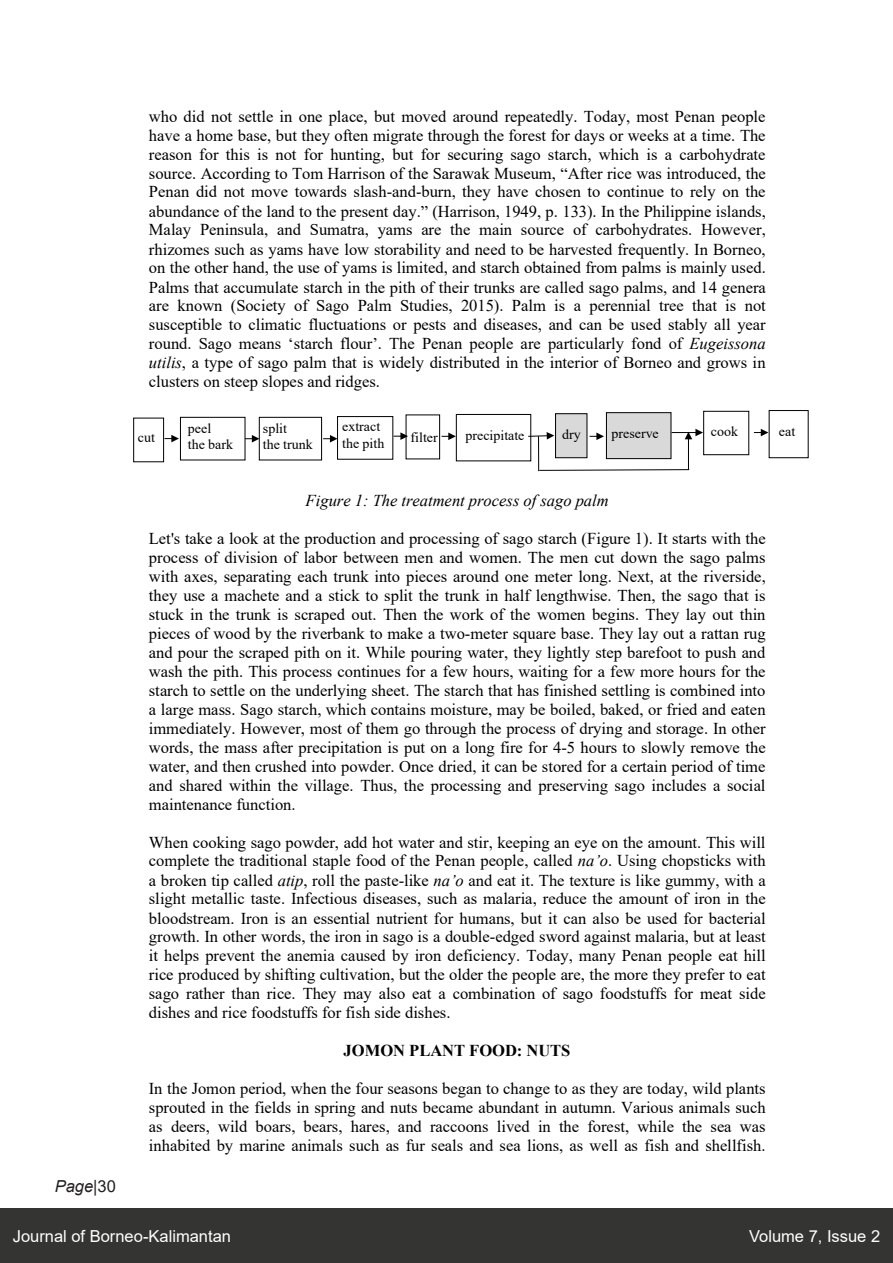
<style>
.page{position:relative;width:893px;height:1263px;background:#fff}
.page>*{position:absolute;margin:0;border:0;box-sizing:border-box;transform-origin:0 0}
.t1{font:16.5px/18.9px "Times New Roman";color:#000;text-align:justify}
.t2{font:16.5px "Arial";color:#fff}
.t3{font:italic 16.5px "Times New Roman";color:#000}
.t4{font:700 16.5px "Times New Roman";letter-spacing:-.005em;color:#000}
.t5{font:italic 16.5px "Arial";color:#231f20}
.t6{font:13.8px/16.6px "Times New Roman";color:#000}
.s1{font-style:italic}
.s2{font-style:normal}
</style>
<div class="page">
<div style="left:0;top:1209px;width:893px;height:54px;background:#343432"></div>
<div style="left:133px;top:418px;width:31px;height:44px;border:1px solid #000"></div>
<svg style="left:164px;top:435px;width:15px;height:7px"></svg>
<div style="left:180px;top:417px;width:65px;height:43px;border:1px solid #000"></div>
<svg style="left:323px;top:435px;width:14px;height:7px"></svg>
<svg style="left:394px;top:432px;width:12px;height:8px"></svg>
<div style="left:406px;top:414px;width:34px;height:45px;border:1px solid #000"></div>
<svg style="left:245px;top:435px;width:14px;height:7px"></svg>
<div style="left:456px;top:414px;width:75px;height:47px;border:1px solid #000"></div>
<div style="left:555px;top:414px;width:32px;height:44px;background:#d9d9d9"></div>
<div style="left:555px;top:413px;width:32px;height:45px;border:1px solid #000"></div>
<svg style="left:442px;top:432px;width:14px;height:8px"></svg>
<svg style="left:528px;top:432px;width:26px;height:7px"></svg>
<div style="left:606px;top:413px;width:65px;height:46px;background:#d9d9d9"></div>
<div style="left:606px;top:412px;width:65px;height:47px;border:1px solid #000"></div>
<div style="left:703px;top:411px;width:46px;height:44px;border:1px solid #000"></div>
<svg style="left:754px;top:429px;width:14px;height:7px"></svg>
<div style="left:769px;top:410px;width:40px;height:48px;border:1px solid #000"></div>
<hr style="left:538px;top:436px;width:1px;height:35px;background:#000">
<svg style="left:538px;top:469px;width:152px;height:2px"></svg>
<hr style="left:688px;top:438px;width:1px;height:32px;background:#000">
<svg style="left:672px;top:429px;width:31px;height:10px"></svg>
<svg style="left:590px;top:432px;width:14px;height:8px"></svg>
<div style="left:259px;top:417px;width:63px;height:43px;border:1px solid #000"></div>
<div style="left:337px;top:416px;width:56px;height:44px;border:1px solid #000"></div>
<p class="t1" style="left:149px;top:106px;width:618px">who did not settle in one place, but moved around repeatedly. Today, most Penan people have a home base, but they often migrate through the forest for days or weeks at a time. The reason for this is not for hunting, but for securing sago starch, which is a carbohydrate source. According to Tom Harrison of the Sarawak Museum, “After rice was introduced, the Penan did not move towards slash-and-burn, they have chosen to continue to rely on the abundance of the land to the present day.” (Harrison, 1949, p. 133). In the Philippine islands, Malay Peninsula, and Sumatra, yams are the main source of carbohydrates. However, rhizomes such as yams have low storability and need to be harvested frequently. In Borneo, on the other hand, the use of yams is limited, and starch obtained from palms is mainly used.<br>Palms that accumulate starch in the pith of their trunks are called sago palms, and 14 genera are known (Society of Sago Palm Studies, 2015). Palm is a perennial tree that is not susceptible to climatic fluctuations or pests and diseases, and can be used stably all year round. Sago means ‘starch flour’. The Penan people are particularly fond of <span class="s1">Eugeissona utilis</span>, a type of sago palm that is widely distributed in the interior of Borneo and grows in clusters on steep slopes and ridges.</p>
<p class="t6" style="left:138px;top:428px;width:19px">cut</p>
<p class="t6" style="left:188px;top:419px;width:47px">peel<br>the bark</p>
<p class="t6" style="left:342px;top:418px;width:44px">extract the pith</p>
<p class="t6" style="left:263px;top:419px;width:51px">split<br>the trunk</p>
<p class="t6" style="left:465px;top:427px;width:60px">precipitate</p>
<p class="t6" style="left:562px;top:426px;width:20px">dry</p>
<p class="t6" style="left:611px;top:424px;width:49px">preserve</p>
<p class="t6" style="left:711px;top:423px;width:29px">cook</p>
<p class="t6" style="left:779px;top:423px;width:18px">eat</p>
<p class="t6" style="left:410px;top:429px;width:29px">filter</p>
<p class="t5" style="left:55px;top:1175px;width:63px">Page<span class="s2">|30</span></p>
<p class="t3" style="left:306px;top:489px;width:305px">Figure 1: The treatment process of sago palm</p>
<p class="t1" style="left:149px;top:528px;width:618px">Let's take a look at the production and processing of sago starch (Figure 1). It starts with the process of division of labor between men and women. The men cut down the sago palms with axes, separating each trunk into pieces around one meter long. Next, at the riverside, they use a machete and a stick to split the trunk in half lengthwise. Then, the sago that is stuck in the trunk is scraped out. Then the work of the women begins. They lay out thin pieces of wood by the riverbank to make a two-meter square base. They lay out a rattan rug and pour the scraped pith on it. While pouring water, they lightly step barefoot to push and wash the pith. This process continues for a few hours, waiting for a few more hours for the starch to settle on the underlying sheet. The starch that has finished settling is combined into a large mass. Sago starch, which contains moisture, may be boiled, baked, or fried and eaten immediately. However, most of them go through the process of drying and storage. In other words, the mass after precipitation is put on a long fire for 4-5 hours to slowly remove the water, and then crushed into powder. Once dried, it can be stored for a certain period of time and shared within the village. Thus, the processing and preserving sago includes a social maintenance function.</p>
<p class="t1" style="left:149px;top:832px;width:618px">When cooking sago powder, add hot water and stir, keeping an eye on the amount. This will complete the traditional staple food of the Penan people, called <span class="s1">na’o</span>. Using chopsticks with a broken tip called <span class="s1">atip</span>, roll the paste-like <span class="s1">na’o</span> and eat it. The texture is like gummy, with a slight metallic taste. Infectious diseases, such as malaria, reduce the amount of iron in the bloodstream. Iron is an essential nutrient for humans, but it can also be used for bacterial growth. In other words, the iron in sago is a double-edged sword against malaria, but at least it helps prevent the anemia caused by iron deficiency. Today, many Penan people eat hill rice produced by shifting cultivation, but the older the people are, the more they prefer to eat sago rather than rice. They may also eat a combination of sago foodstuffs for meat side dishes and rice foodstuffs for fish side dishes.</p>
<p class="t4" style="left:344px;top:1039px;width:228px">JOMON PLANT FOOD: NUTS</p>
<p class="t1" style="left:149px;top:1078px;width:618px">In the Jomon period, when the four seasons began to change to as they are today, wild plants sprouted in the fields in spring and nuts became abundant in autumn. Various animals such as deers, wild boars, bears, hares, and raccoons lived in the forest, while the sea was inhabited by marine animals such as fur seals and sea lions, as well as fish and shellfish.</p>
<p class="t2" style="left:13px;top:1224px;width:220px">Journal of Borneo-Kalimantan</p>
<p class="t2" style="left:749px;top:1224px;width:133px">Volume 7, Issue 2</p>
</div>
